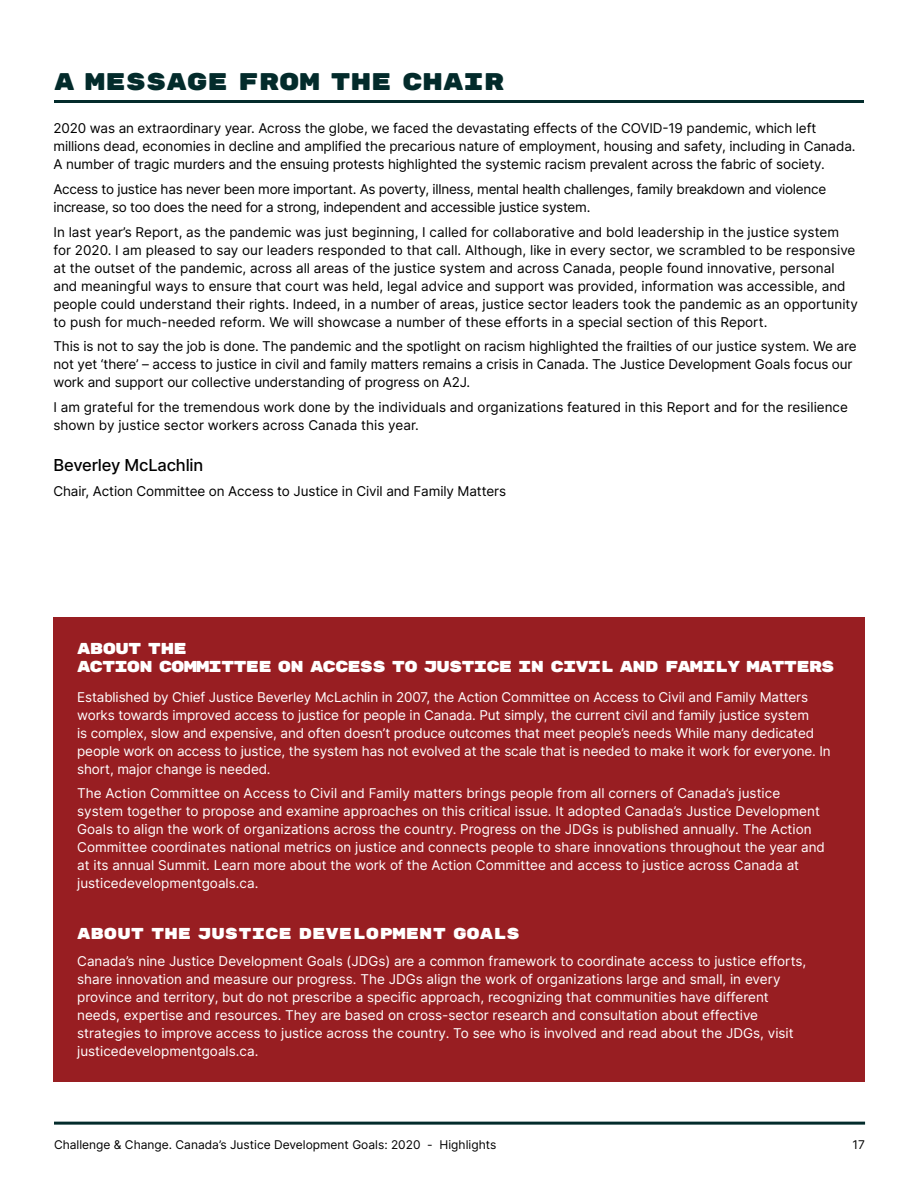
<style>
.page{position:relative;width:918px;height:1188px;background:#fff}
.page>*{position:absolute;margin:0;border:0;box-sizing:border-box;transform-origin:0 0}
.t1{font:24px "Rubik Mono One";color:#032b2b}
.t2{font:500 16.5px "Inter";letter-spacing:-.01em;color:#000}
.t3{font:15.75px/18.9px "Rubik Mono One";letter-spacing:-.06em;color:#fff}
.t4{font:15.75px "Rubik Mono One";color:#fff}
.t5{font:13.5px/18px "Inter";letter-spacing:-.01em;color:#000}
.t6{font:13.5px/18px "Inter";color:#fff}
.t7{font:12px "Inter";color:#000}
</style>
<div class="page">
<hr style="left:54px;top:1122px;width:811px;height:3px;background:#032b2b">
<div style="left:53px;top:617px;width:812px;height:464px;background:#981e22"></div>
<hr style="left:54px;top:100px;width:810px;height:3px;background:#032b2b">
<h1 class="t1" style="left:54px;top:69px;width:452px">A MESSAGE FROM THE CHAIR</h1>
<p class="t5" style="left:53px;top:119px;width:804px">2020 was an extraordinary year. Across the globe, we faced the devastating effects of the COVID-19 pandemic, which left millions dead, economies in decline and amplified the precarious nature of employment, housing and safety, including in Canada.<br>A number of tragic murders and the ensuing protests highlighted the systemic racism prevalent across the fabric of society.</p>
<p class="t5" style="left:53px;top:180px;width:774px">Access to justice has never been more important. As poverty, illness, mental health challenges, family breakdown and violence increase, so too does the need for a strong, independent and accessible justice system.</p>
<p class="t5" style="left:53px;top:223px;width:806px">In last year’s Report, as the pandemic was just beginning, I called for collaborative and bold leadership in the justice system for 2020. I am pleased to say our leaders responded to that call. Although, like in every sector, we scrambled to be responsive at the outset of the pandemic, across all areas of the justice system and across Canada, people found innovative, personal and meaningful ways to ensure that court was held, legal advice and support was provided, information was accessible, and people could understand their rights. Indeed, in a number of areas, justice sector leaders took the pandemic as an opportunity to push for much-needed reform. We will showcase a number of these efforts in a special section of this Report.</p>
<p class="t5" style="left:53px;top:337px;width:805px">This is not to say the job is done. The pandemic and the spotlight on racism highlighted the frailties of our justice system. We are not yet ‘there’ – access to justice in civil and family matters remains a crisis in Canada. The Justice Development Goals focus our work and support our collective understanding of progress on A2J.</p>
<p class="t5" style="left:53px;top:398px;width:796px">I am grateful for the tremendous work done by the individuals and organizations featured in this Report and for the resilience shown by justice sector workers across Canada this year.</p>
<p class="t2" style="left:53px;top:453px;width:151px">Beverley McLachlin</p>
<p class="t5" style="left:53px;top:482px;width:454px">Chair, Action Committee on Access to Justice in Civil and Family Matters</p>
<p class="t3" style="left:77px;top:639px;width:759px">ABOUT THE<br>ACTION COMMITTEE ON ACCESS TO JUSTICE IN CIVIL AND FAMILY MATTERS</p>
<p class="t6" style="left:77px;top:687px;width:755px">Established by Chief Justice Beverley McLachlin in 2007, the Action Committee on Access to Civil and Family Matters works towards improved access to justice for people in Canada. Put simply, the current civil and family justice system<br>is complex, slow and expensive, and often doesn’t produce outcomes that meet people’s needs While many dedicated people work on access to justice, the system has not evolved at the scale that is needed to make it work for everyone. In short, major change is needed.</p>
<p class="t6" style="left:77px;top:784px;width:749px">The Action Committee on Access to Civil and Family matters brings people from all corners of Canada’s justice system together to propose and examine approaches on this critical issue. It adopted Canada’s Justice Development Goals to align the work of organizations across the country. Progress on the JDGs is published annually. The Action Committee coordinates national metrics on justice and connects people to share innovations throughout the year and at its annual Summit. Learn more about the work of the Action Committee and access to justice across Canada at justicedevelopmentgoals.ca.</p>
<p class="t4" style="left:77px;top:926px;width:444px">ABOUT THE JUSTICE DEVELOPMENT GOALS</p>
<p class="t6" style="left:77px;top:951px;width:731px">Canada’s nine Justice Development Goals (JDGs) are a common framework to coordinate access to justice efforts, share innovation and measure our progress. The JDGs align the work of organizations large and small, in every province and territory, but do not prescribe a specific approach, recognizing that communities have different needs, expertise and resources. They are based on cross-sector research and consultation about effective strategies to improve access to justice across the country. To see who is involved and read about the JDGs, visit justicedevelopmentgoals.ca.</p>
<p class="t7" style="left:54px;top:1136px;width:444px">Challenge &amp; Change. Canada’s Justice Development Goals: 2020 - Highlights</p>
<p class="t7" style="left:853px;top:1136px;width:14px">17</p>
</div>
